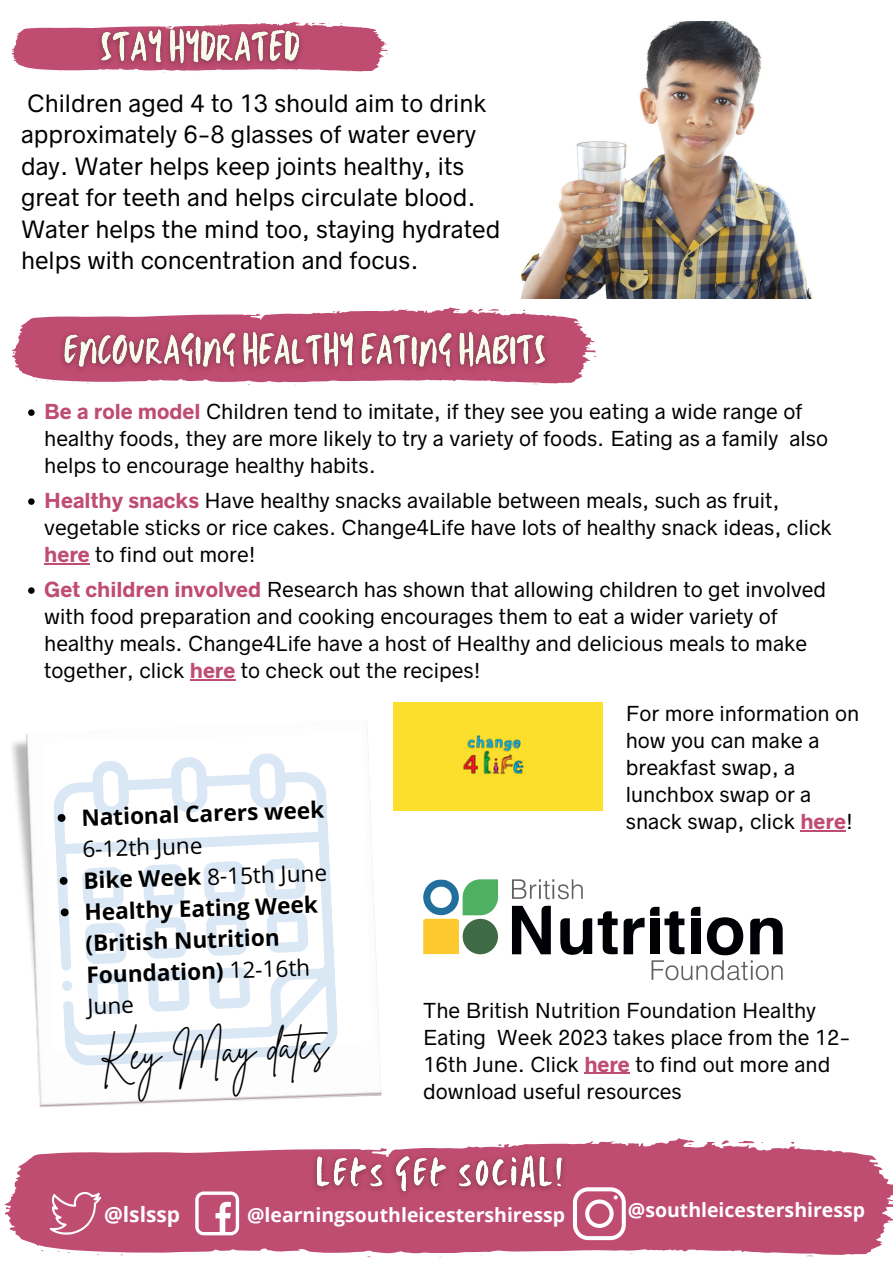
<style>
.page{position:relative;width:893px;height:1264px;background:#fff}
.page>*{position:absolute;margin:0;border:0;box-sizing:border-box;transform-origin:0 0}
.t1{font:39.75px "Brittany Signature";color:#000}
.t2{font:22.5px/31.5px "Radnika Next";color:#000}
.t3{font:700 22.5px/31.5px "Open Sans";color:#000}
.t4{font:700 21px "Open Sans";color:#fffefe}
.t5{font:19.5px/27px "Radnika Next";color:#000}
.t6{font:700 19.5px "Open Sans";color:#fff}
.s1{font-weight:700;color:#bf4c71}
.s2{font-weight:400}
</style>
<div class="page">
<svg style="left:4px;top:1138px;width:888px;height:116px;background:#c86686"></svg>
<svg style="left:738px;top:1140px;width:16px;height:3px"></svg>
<svg style="left:721px;top:1139px;width:8px;height:5px"></svg>
<svg style="left:790px;top:1141px;width:4px;height:3px"></svg>
<svg style="left:50px;top:1191px;width:51px;height:43px;background:#ca6d8b"></svg>
<svg style="left:195px;top:1191px;width:44px;height:44px"></svg>
<svg style="left:573px;top:1187px;width:52px;height:53px"></svg>
<svg style="left:11px;top:22px;width:378px;height:50px"></svg>
<img style="left:12px;top:728px;width:370px;height:380px">
<svg style="left:43px;top:732px;width:329px;height:319px"></svg>
<svg style="left:51px;top:750px;width:288px;height:316px"></svg>
<svg style="left:62px;top:980px;width:10px;height:11px"></svg>
<img style="left:90px;top:21px;width:220px;height:52px">
<img style="left:521px;top:22px;width:292px;height:276px">
<svg style="left:12px;top:307px;width:585px;height:77px"></svg>
<div style="left:394px;top:702px;width:209px;height:108px;background:#fcdf2c"></div>
<svg style="left:423px;top:879px;width:75px;height:75px"></svg>
<div style="left:462px;top:918px;width:36px;height:36px;background:#3f6a46;border-radius:50%"></div>
<svg style="left:512px;top:879px;width:70px;height:20px"></svg>
<svg style="left:623px;top:917px;width:21px;height:37px"></svg>
<svg style="left:560px;top:911px;width:57px;height:43px"></svg>
<svg style="left:650px;top:906px;width:132px;height:74px"></svg>
<svg style="left:512px;top:905px;width:39px;height:49px"></svg>
<img style="left:306px;top:1138px;width:270px;height:73px">
<svg style="left:57px;top:813px;width:9px;height:9px"></svg>
<svg style="left:60px;top:876px;width:8px;height:9px"></svg>
<svg style="left:61px;top:908px;width:8px;height:8px"></svg>
<img style="left:53px;top:313px;width:503px;height:72px">
<svg style="left:28px;top:409px;width:7px;height:7px"></svg>
<svg style="left:28px;top:498px;width:7px;height:7px"></svg>
<hr style="left:44px;top:563px;width:46px;height:1px;background:#bf4c71">
<svg style="left:28px;top:587px;width:7px;height:7px"></svg>
<hr style="left:190px;top:678px;width:45px;height:2px;background:#bf4c71">
<hr style="left:800px;top:830px;width:45px;height:1px;background:#bf4c71">
<hr style="left:584px;top:1072px;width:46px;height:1px;background:#bf4c71">
<p class="t2" style="left:21px;top:87px;width:481px">Children aged 4 to 13 should aim to drink approximately 6-8 glasses of water every day. Water helps keep joints healthy, its great for teeth and helps circulate blood.<br>Water helps the mind too, staying hydrated helps with concentration and focus.</p>
<p class="t5" style="left:44px;top:398px;width:785px"><span class="s1">Be a role model</span> Children tend to imitate, if they see you eating a wide range of healthy foods, they are more likely to try a variety of foods. Eating as a family also helps to encourage healthy habits.</p>
<p class="t5" style="left:44px;top:487px;width:789px"><span class="s1">Healthy snacks</span> Have healthy snacks available between meals, such as fruit, vegetable sticks or rice cakes. Change4Life have lots of healthy snack ideas, click <span class="s1">here</span> to find out more!</p>
<p class="t5" style="left:44px;top:576px;width:783px"><span class="s1">Get children involved</span> Research has shown that allowing children to get involved with food preparation and cooking encourages them to eat a wider variety of healthy meals. Change4Life have a host of Healthy and delicious meals to make together, click <span class="s1">here</span> to check out the recipes!</p>
<p class="t5" style="left:625px;top:700px;width:235px">For more information on how you can make a breakfast swap, a lunchbox swap or a snack swap, click <span class="s1">here</span>!</p>
<p class="t3" style="left:81px;top:801px;width:244px;rotate:-2deg">National Carers week</p>
<p class="t3" style="left:81px;top:832px;width:245px;rotate:-2deg"><span class="s2">6-12th June<br></span>Bike Week <span class="s2">8-15th June<br></span>Healthy Eating Week (British Nutrition<br>Foundation) <span class="s2">12-16th<br>June</span></p>
<p class="t5" style="left:423px;top:996px;width:429px">The British Nutrition Foundation Healthy Eating Week 2023 takes place from the 12- 16th June. Click <span class="s1">here</span> to find out more and download useful resources</p>
<h1 class="t1" style="left:98px;top:1030px;width:230px;rotate:-3deg">Key May dates</h1>
<p class="t4" style="left:104px;top:1199px;width:78px">@lslssp</p>
<p class="t6" style="left:247px;top:1201px;width:319px">@learningsouthleicestershiressp</p>
<p class="t6" style="left:627px;top:1196px;width:239px">@southleicestershiressp</p>
</div>
